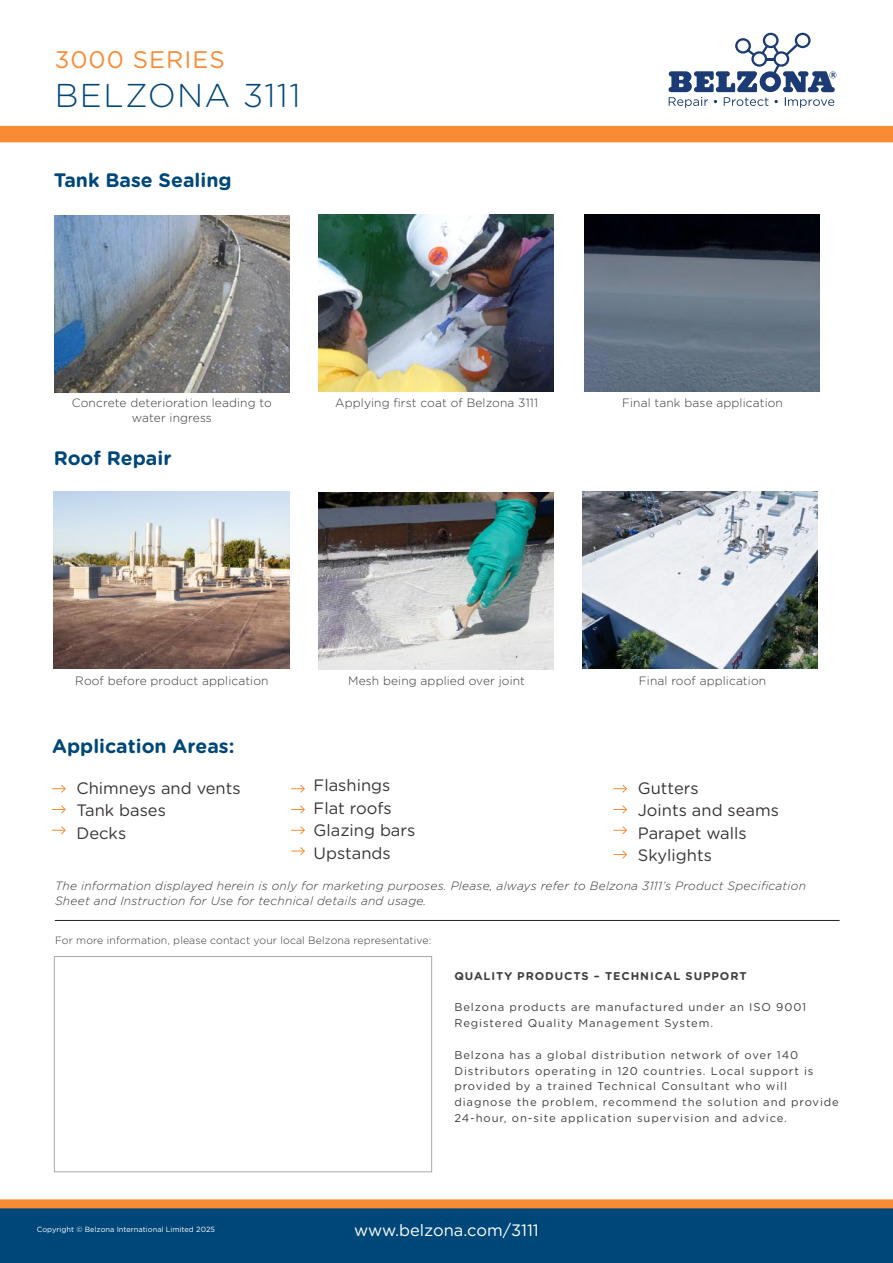
<style>
.page{position:relative;width:893px;height:1263px;background:#fff}
.page>*{position:absolute;margin:0;border:0;box-sizing:border-box;transform-origin:0 0}
.t1{font:300 33px "Gotham Rounded";letter-spacing:.04em;color:#004779}
.t2{font:24px "Gotham Rounded";letter-spacing:.04em;color:#f98b35}
.t3{font:700 19.5px "Gotham Rounded";color:#004779}
.t4{font:16.5px/22.5px "Gotham Rounded";color:#393535}
.t5{font:16.5px "Gotham Rounded";color:#fff}
.t6{font:300 12px/14.4px "Gotham Rounded";letter-spacing:.01em;color:#393535;text-align:center}
.t7{font:italic 300 12px/14.4px "Gotham Rounded";letter-spacing:.02em;color:#393535}
.t8{font:11.25px/15.8px "Gotham Rounded";letter-spacing:.08em;color:#423e3f}
.t9{font:700 11.25px "Gotham Rounded";letter-spacing:.08em;color:#423e3f}
.t10{font:300 10.5px "Gotham Rounded";letter-spacing:.01em;color:#393535}
.t11{font:7.5px "Gotham Rounded";color:#fff}
</style>
<div class="page">
<div style="left:0;top:126px;width:893px;height:16px;background:#f98b35"></div>
<div style="left:0;top:1208px;width:893px;height:55px;background:#004779"></div>
<div style="left:54px;top:956px;width:378px;height:216px;background:#fff;border:1px solid #aaaaac"></div>
<div style="left:0;top:1199px;width:893px;height:9px;background:#f98b35"></div>
<svg style="left:52px;top:784px;width:14px;height:9px"></svg>
<svg style="left:291px;top:784px;width:14px;height:9px"></svg>
<svg style="left:613px;top:784px;width:14px;height:9px"></svg>
<svg style="left:52px;top:805px;width:14px;height:9px"></svg>
<svg style="left:291px;top:805px;width:14px;height:9px"></svg>
<svg style="left:613px;top:805px;width:14px;height:9px"></svg>
<svg style="left:52px;top:826px;width:14px;height:9px"></svg>
<svg style="left:291px;top:826px;width:14px;height:9px"></svg>
<svg style="left:291px;top:847px;width:14px;height:8px"></svg>
<svg style="left:613px;top:826px;width:14px;height:9px"></svg>
<svg style="left:613px;top:850px;width:14px;height:9px"></svg>
<hr style="left:55px;top:920px;width:785px;height:1px;background:#241f1f">
<img style="left:54px;top:215px;width:235px;height:177px">
<img style="left:54px;top:492px;width:235px;height:177px">
<img style="left:318px;top:214px;width:236px;height:177px">
<img style="left:318px;top:492px;width:236px;height:177px">
<img style="left:584px;top:214px;width:236px;height:177px">
<img style="left:583px;top:492px;width:235px;height:177px">
<svg style="left:668px;top:33px;width:168px;height:75px"></svg>
<h2 class="t2" style="left:55px;top:43px;width:172px">3000 SERIES</h2>
<h1 class="t1" style="left:55px;top:74px;width:247px">BELZONA 3111</h1>
<h3 class="t3" style="left:54px;top:166px;width:179px">Tank Base Sealing</h3>
<p class="t6" style="left:72px;top:395px;width:201px">Concrete deterioration leading to water ingress</p>
<h3 class="t3" style="left:54px;top:444px;width:119px">Roof Repair</h3>
<p class="t6" style="left:335px;top:395px;width:204px">Applying first coat of Belzona 3111</p>
<p class="t6" style="left:75px;top:673px;width:195px">Roof before product application</p>
<p class="t6" style="left:348px;top:673px;width:178px">Mesh being applied over joint</p>
<p class="t6" style="left:622px;top:395px;width:162px">Final tank base application</p>
<p class="t6" style="left:639px;top:673px;width:129px">Final roof application</p>
<h3 class="t3" style="left:52px;top:731px;width:184px">Application Areas:</h3>
<h3 class="t4" style="left:77px;top:776px;width:166px">Chimneys and vents<br>Tank bases<br>Decks</h3>
<h3 class="t4" style="left:314px;top:773px;width:103px">Flashings<br>Flat roofs<br>Glazing bars<br>Upstands</h3>
<h3 class="t4" style="left:638px;top:776px;width:143px">Gutters<br>Joints and seams<br>Parapet walls<br>Skylights</h3>
<p class="t7" style="left:55px;top:878px;width:752px">The information displayed herein is only for marketing purposes. Please, always refer to Belzona 3111’s Product Specification<br>Sheet and Instruction for Use for technical details and usage.</p>
<p class="t10" style="left:55px;top:933px;width:378px">For more information, please contact your local Belzona representative:</p>
<p class="t9" style="left:454px;top:968px;width:294px">QUALITY PRODUCTS – TECHNICAL SUPPORT</p>
<p class="t8" style="left:454px;top:999px;width:353px">Belzona products are manufactured under an ISO 9001<br>Registered Quality Management System.</p>
<p class="t8" style="left:454px;top:1046px;width:386px">Belzona has a global distribution network of over 140<br>Distributors operating in 120 countries. Local support is provided by a trained Technical Consultant who will diagnose the problem, recommend the solution and provide 24-hour, on-site application supervision and advice.</p>
<p class="t11" style="left:37px;top:1224px;width:180px">Copyright © Belzona International Limited 2025</p>
<h3 class="t5" style="left:354px;top:1219px;width:186px">www.belzona.com/3111</h3>
</div>
